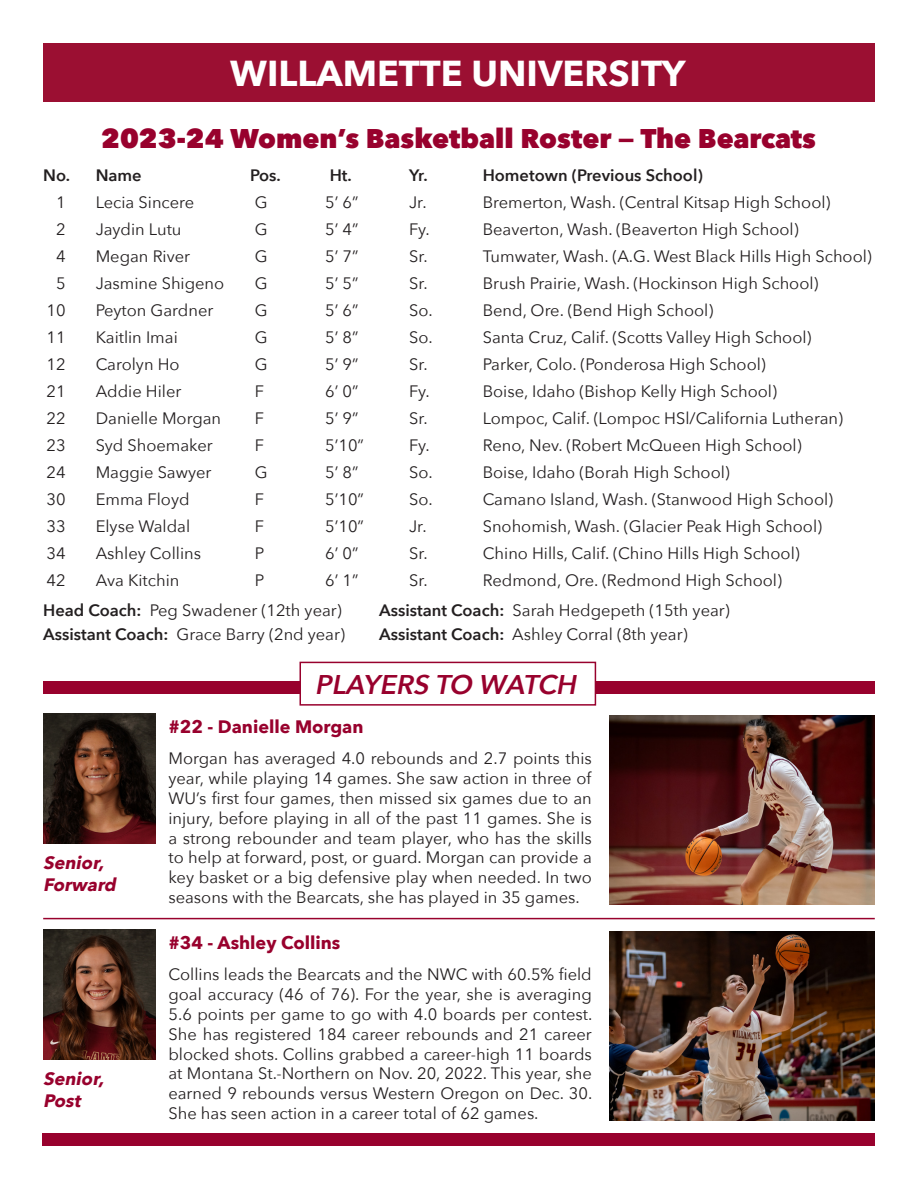
<style>
.page{position:relative;width:918px;height:1188px;background:#fff}
.page>*{position:absolute;margin:0;border:0;box-sizing:border-box;transform-origin:0 0}
.t1{font:700 36px "Avenir Next";color:#fff}
.t2{font:800 27px "Avenir Next";color:#98012d}
.t3{font:italic 600 27px "Avenir Next";color:#98012d}
.PTW__Name{font:700 18px "Avenir Next";color:#98012d}
.PTW__Name-2{font:italic 700 18px/21.6px "Avenir Next";color:#98012d}
.PTW__Details{font:16.5px/19.8px "Avenir Next";color:#231f20;text-align:justify}
.t4{font:600 16.5px "Avenir Next";color:#231f20}
.s1{font-weight:600}
</style>
<div class="page">
<div style="left:43px;top:43px;width:832px;height:59px;background:#9b0f32"></div>
<img style="left:610px;top:715px;width:265px;height:190px">
<img style="left:43px;top:713px;width:112px;height:130px">
<div style="left:43px;top:681px;width:831px;height:12px;background:#98012d"></div>
<div style="left:300px;top:662px;width:296px;height:44px;background:#fff;border:2px solid #98012d"></div>
<img style="left:610px;top:931px;width:265px;height:189px">
<img style="left:43px;top:929px;width:112px;height:130px">
<hr style="left:43px;top:918px;width:832px;height:1px;background:#98012d">
<div style="left:42px;top:1133px;width:833px;height:12px;background:#98012d"></div>
<p class="t1" style="left:230px;top:42px;width:457px">WILLAMETTE UNIVERSITY</p>
<p class="t2" style="left:101px;top:122px;width:717px">2023-24 Women’s Basketball Roster — The Bearcats</p>
<p class="t4" style="left:43px;top:161px;width:100px">No. Name</p>
<p class="t4" style="left:250px;top:161px;width:32px">Pos.</p>
<p class="t4" style="left:330px;top:161px;width:24px">Ht.</p>
<p class="t4" style="left:409px;top:161px;width:20px">Yr.</p>
<p class="t4" style="left:483px;top:161px;width:222px">Hometown (Previous School)</p>
<p class="PTW__Details" style="left:56px;top:191px;width:11px">1</p>
<p class="PTW__Details" style="left:96px;top:191px;width:100px">Lecia Sincere</p>
<p class="PTW__Details" style="left:255px;top:191px;width:14px">G</p>
<p class="PTW__Details" style="left:325px;top:191px;width:35px">5’ 6”</p>
<p class="PTW__Details" style="left:409px;top:191px;width:19px">Jr.</p>
<p class="PTW__Details" style="left:483px;top:191px;width:349px">Bremerton, Wash. (Central Kitsap High School)</p>
<p class="PTW__Details" style="left:56px;top:218px;width:11px">2</p>
<p class="PTW__Details" style="left:96px;top:218px;width:87px">Jaydin Lutu</p>
<p class="PTW__Details" style="left:255px;top:218px;width:14px">G</p>
<p class="PTW__Details" style="left:325px;top:218px;width:35px">5’ 4”</p>
<p class="PTW__Details" style="left:409px;top:218px;width:22px">Fy.</p>
<p class="PTW__Details" style="left:483px;top:218px;width:318px">Beaverton, Wash. (Beaverton High School)</p>
<p class="PTW__Details" style="left:56px;top:245px;width:11px">4</p>
<p class="PTW__Details" style="left:96px;top:245px;width:96px">Megan River</p>
<p class="PTW__Details" style="left:255px;top:245px;width:14px">G</p>
<p class="PTW__Details" style="left:325px;top:245px;width:35px">5’ 7”</p>
<p class="PTW__Details" style="left:409px;top:245px;width:20px">Sr.</p>
<p class="PTW__Details" style="left:483px;top:245px;width:391px">Tumwater, Wash. (A.G. West Black Hills High School)</p>
<p class="PTW__Details" style="left:56px;top:272px;width:11px">5</p>
<p class="PTW__Details" style="left:96px;top:272px;width:130px">Jasmine Shigeno</p>
<p class="PTW__Details" style="left:255px;top:272px;width:14px">G</p>
<p class="PTW__Details" style="left:325px;top:272px;width:35px">5’ 5”</p>
<p class="PTW__Details" style="left:409px;top:272px;width:20px">Sr.</p>
<p class="PTW__Details" style="left:483px;top:272px;width:337px">Brush Prairie, Wash. (Hockinson High School)</p>
<p class="PTW__Details" style="left:47px;top:299px;width:21px">10</p>
<p class="PTW__Details" style="left:96px;top:299px;width:119px">Peyton Gardner</p>
<p class="PTW__Details" style="left:255px;top:299px;width:14px">G</p>
<p class="PTW__Details" style="left:325px;top:299px;width:35px">5’ 6”</p>
<p class="PTW__Details" style="left:409px;top:299px;width:25px">So.</p>
<p class="PTW__Details" style="left:483px;top:299px;width:232px">Bend, Ore. (Bend High School)</p>
<p class="PTW__Details" style="left:47px;top:326px;width:21px">11</p>
<p class="PTW__Details" style="left:96px;top:326px;width:84px">Kaitlin Imai</p>
<p class="PTW__Details" style="left:255px;top:326px;width:14px">G</p>
<p class="PTW__Details" style="left:325px;top:326px;width:35px">5’ 8”</p>
<p class="PTW__Details" style="left:409px;top:326px;width:25px">So.</p>
<p class="PTW__Details" style="left:483px;top:326px;width:330px">Santa Cruz, Calif. (Scotts Valley High School)</p>
<p class="PTW__Details" style="left:47px;top:353px;width:21px">12</p>
<p class="PTW__Details" style="left:96px;top:353px;width:85px">Carolyn Ho</p>
<p class="PTW__Details" style="left:255px;top:353px;width:14px">G</p>
<p class="PTW__Details" style="left:325px;top:353px;width:35px">5’ 9”</p>
<p class="PTW__Details" style="left:409px;top:353px;width:20px">Sr.</p>
<p class="PTW__Details" style="left:483px;top:353px;width:285px">Parker, Colo. (Ponderosa High School)</p>
<p class="PTW__Details" style="left:47px;top:380px;width:21px">21</p>
<p class="PTW__Details" style="left:96px;top:380px;width:87px">Addie Hiler</p>
<p class="PTW__Details" style="left:255px;top:380px;width:11px">F</p>
<p class="PTW__Details" style="left:325px;top:380px;width:35px">6’ 0”</p>
<p class="PTW__Details" style="left:409px;top:380px;width:22px">Fy.</p>
<p class="PTW__Details" style="left:483px;top:380px;width:296px">Boise, Idaho (Bishop Kelly High School)</p>
<p class="PTW__Details" style="left:47px;top:407px;width:21px">22</p>
<p class="PTW__Details" style="left:96px;top:407px;width:127px">Danielle Morgan</p>
<p class="PTW__Details" style="left:255px;top:407px;width:11px">F</p>
<p class="PTW__Details" style="left:325px;top:407px;width:35px">5’ 9”</p>
<p class="PTW__Details" style="left:409px;top:407px;width:20px">Sr.</p>
<p class="PTW__Details" style="left:483px;top:407px;width:362px">Lompoc, Calif. (Lompoc HSl/California Lutheran)</p>
<p class="PTW__Details" style="left:47px;top:434px;width:21px">23</p>
<p class="PTW__Details" style="left:96px;top:434px;width:119px">Syd Shoemaker</p>
<p class="PTW__Details" style="left:255px;top:434px;width:11px">F</p>
<p class="PTW__Details" style="left:325px;top:434px;width:40px">5’10”</p>
<p class="PTW__Details" style="left:409px;top:434px;width:22px">Fy.</p>
<p class="PTW__Details" style="left:483px;top:434px;width:321px">Reno, Nev. (Robert McQueen High School)</p>
<p class="PTW__Details" style="left:47px;top:461px;width:21px">24</p>
<p class="PTW__Details" style="left:96px;top:461px;width:117px">Maggie Sawyer</p>
<p class="PTW__Details" style="left:255px;top:461px;width:14px">G</p>
<p class="PTW__Details" style="left:325px;top:461px;width:35px">5’ 8”</p>
<p class="PTW__Details" style="left:409px;top:461px;width:25px">So.</p>
<p class="PTW__Details" style="left:483px;top:461px;width:249px">Boise, Idaho (Borah High School)</p>
<p class="PTW__Details" style="left:47px;top:488px;width:21px">30</p>
<p class="PTW__Details" style="left:96px;top:488px;width:95px">Emma Floyd</p>
<p class="PTW__Details" style="left:255px;top:488px;width:11px">F</p>
<p class="PTW__Details" style="left:325px;top:488px;width:40px">5’10”</p>
<p class="PTW__Details" style="left:409px;top:488px;width:25px">So.</p>
<p class="PTW__Details" style="left:483px;top:488px;width:352px">Camano Island, Wash. (Stanwood High School)</p>
<p class="PTW__Details" style="left:47px;top:515px;width:21px">33</p>
<p class="PTW__Details" style="left:96px;top:515px;width:96px">Elyse Waldal</p>
<p class="PTW__Details" style="left:255px;top:515px;width:11px">F</p>
<p class="PTW__Details" style="left:325px;top:515px;width:40px">5’10”</p>
<p class="PTW__Details" style="left:409px;top:515px;width:19px">Jr.</p>
<p class="PTW__Details" style="left:483px;top:515px;width:341px">Snohomish, Wash. (Glacier Peak High School)</p>
<p class="PTW__Details" style="left:47px;top:542px;width:21px">34</p>
<p class="PTW__Details" style="left:96px;top:542px;width:107px">Ashley Collins</p>
<p class="PTW__Details" style="left:255px;top:542px;width:11px">P</p>
<p class="PTW__Details" style="left:325px;top:542px;width:35px">6’ 0”</p>
<p class="PTW__Details" style="left:409px;top:542px;width:20px">Sr.</p>
<p class="PTW__Details" style="left:483px;top:542px;width:319px">Chino Hills, Calif. (Chino Hills High School)</p>
<p class="PTW__Details" style="left:47px;top:569px;width:21px">42</p>
<p class="PTW__Details" style="left:96px;top:569px;width:85px">Ava Kitchin</p>
<p class="PTW__Details" style="left:255px;top:569px;width:11px">P</p>
<p class="PTW__Details" style="left:325px;top:569px;width:35px">6’ 1”</p>
<p class="PTW__Details" style="left:409px;top:569px;width:20px">Sr.</p>
<p class="PTW__Details" style="left:483px;top:569px;width:301px">Redmond, Ore. (Redmond High School)</p>
<p class="PTW__Details" style="left:43px;top:599px;width:300px"><span class="s1">Head Coach:</span> Peg Swadener (12th year)</p>
<p class="PTW__Details" style="left:379px;top:599px;width:352px"><span class="s1">Assistant Coach:</span> Sarah Hedgepeth (15th year)</p>
<p class="PTW__Details" style="left:43px;top:623px;width:303px"><span class="s1">Assistant Coach:</span> Grace Barry (2nd year)</p>
<p class="PTW__Details" style="left:379px;top:623px;width:310px"><span class="s1">Assistant Coach:</span> Ashley Corral (8th year)</p>
<p class="PTW__Name-2" style="left:43px;top:852px;width:79px">Senior,<br>Forward</p>
<p class="PTW__Name-2" style="left:43px;top:1068px;width:68px">Senior,<br>Post</p>
<h3 class="t3" style="left:315px;top:661px;width:270px">PLAYERS TO WATCH</h3>
<p class="PTW__Name" style="left:169px;top:711px;width:196px">#22 - Danielle Morgan</p>
<p class="PTW__Details" style="left:168px;top:748px;width:425px">Morgan has averaged 4.0 rebounds and 2.7 points this year, while playing 14 games. She saw action in three of WU’s first four games, then missed six games due to an injury, before playing in all of the past 11 games. She is a strong rebounder and team player, who has the skills to help at forward, post, or guard. Morgan can provide a key basket or a big defensive play when needed. In two seasons with the Bearcats, she has played in 35 games.</p>
<p class="PTW__Name" style="left:169px;top:927px;width:173px">#34 - Ashley Collins</p>
<p class="PTW__Details" style="left:168px;top:964px;width:425px">Collins leads the Bearcats and the NWC with 60.5% field goal accuracy (46 of 76). For the year, she is averaging 5.6 points per game to go with 4.0 boards per contest.<br>She has registered 184 career rebounds and 21 career blocked shots. Collins grabbed a career-high 11 boards at Montana St.-Northern on Nov. 20, 2022. This year, she earned 9 rebounds versus Western Oregon on Dec. 30.<br>She has seen action in a career total of 62 games.</p>
</div>
